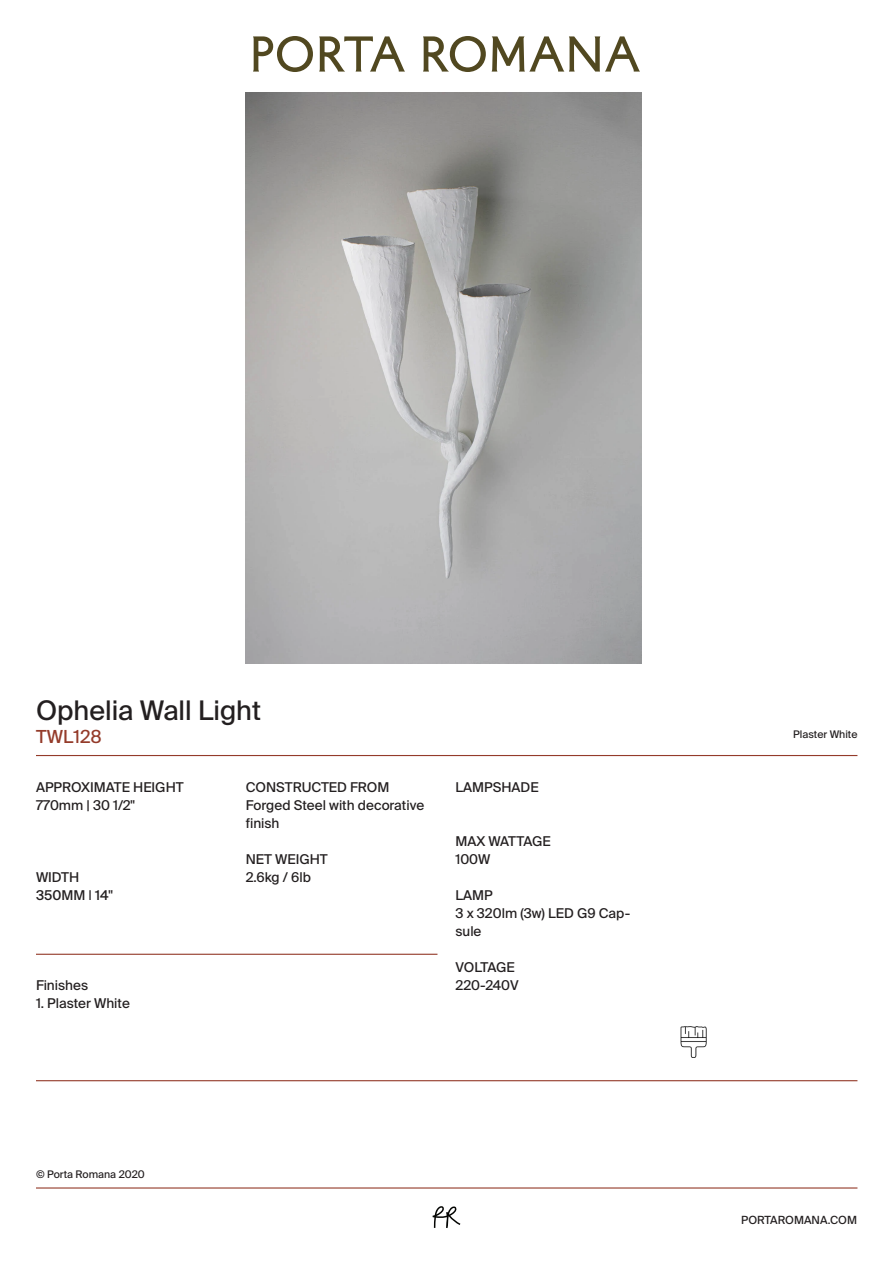
<style>
.page{position:relative;width:893px;height:1263px;background:#fff}
.page>*{position:absolute;margin:0;border:0;box-sizing:border-box;transform-origin:0 0}
.t1{font:27px "Suisse Intl";color:#231f20}
.t2{font:18px "Suisse Intl";color:#943b2a}
.t3{font:13.5px/18px "Suisse Intl";color:#231f20}
.t4{font:11.25px "Suisse Intl";color:#231f20}
.t5{font:10.5px "Suisse Intl";color:#231f20}
</style>
<div class="page">
<hr style="left:36px;top:755px;width:821px;height:1px;background:#943b2a">
<hr style="left:36px;top:1080px;width:821px;height:1px;background:#943b2a">
<svg style="left:253px;top:36px;width:60px;height:36px"></svg>
<svg style="left:319px;top:36px;width:86px;height:36px"></svg>
<svg style="left:423px;top:36px;width:63px;height:36px"></svg>
<svg style="left:492px;top:36px;width:148px;height:36px"></svg>
<hr style="left:36px;top:954px;width:401px;height:1px;background:#943b2a">
<svg style="left:433px;top:1206px;width:27px;height:22px"></svg>
<hr style="left:36px;top:1187px;width:821px;height:1px;background:#943b2a">
<img style="left:680px;top:1026px;width:27px;height:32px">
<img style="left:245px;top:93px;width:396px;height:570px">
<h1 class="t1" style="left:36px;top:695px;width:226px">Ophelia Wall Light</h1>
<h2 class="t2" style="left:36px;top:726px;width:67px">TWL128</h2>
<p class="t5" style="left:793px;top:728px;width:66px">Plaster White</p>
<p class="t3" style="left:36px;top:778px;width:149px">APPROXIMATE HEIGHT<br>770mm | 30 1/2"</p>
<p class="t3" style="left:36px;top:868px;width:78px">WIDTH<br>350MM | 14"</p>
<p class="t3" style="left:36px;top:976px;width:54px">Finishes</p>
<p class="t3" style="left:36px;top:994px;width:95px">1. Plaster White</p>
<p class="t3" style="left:246px;top:778px;width:180px">CONSTRUCTED FROM<br>Forged Steel with decorative finish</p>
<p class="t3" style="left:246px;top:850px;width:84px">NET WEIGHT<br>2.6kg / 6lb</p>
<p class="t3" style="left:455px;top:778px;width:85px">LAMPSHADE</p>
<p class="t3" style="left:455px;top:832px;width:97px">MAX WATTAGE<br>100W</p>
<p class="t3" style="left:455px;top:886px;width:176px">LAMP<br>3 x 320lm (3w) LED G9 Cap&shy;sule</p>
<p class="t3" style="left:455px;top:958px;width:65px">VOLTAGE<br>220-240V</p>
<p class="t5" style="left:36px;top:1168px;width:110px">© Porta Romana 2020</p>
<p class="t4" style="left:741px;top:1213px;width:117px">PORTAROMANA.COM</p>
</div>
